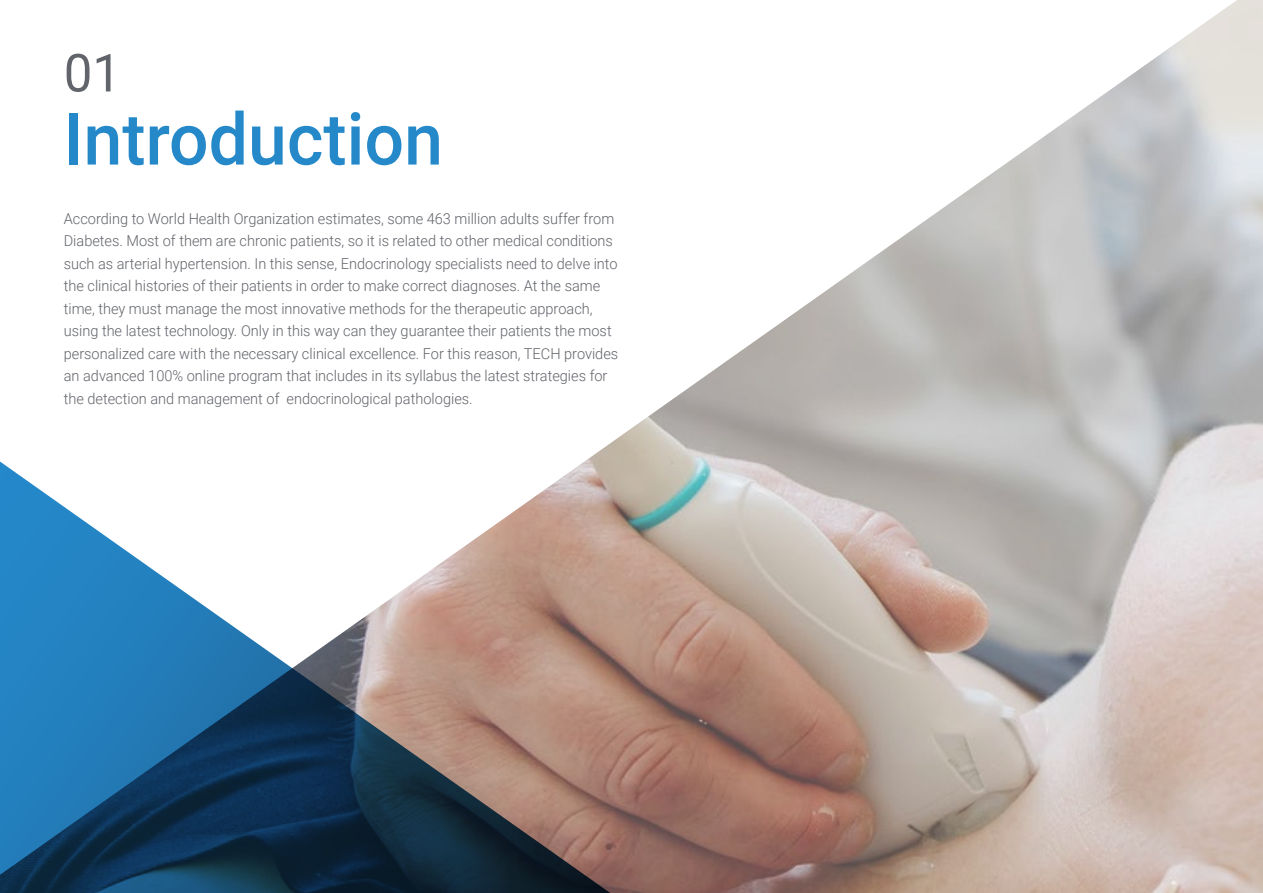
<style>
.page{position:relative;width:1263px;height:893px;background:#fff}
.page>*{position:absolute;margin:0;border:0;box-sizing:border-box;transform-origin:0 0}
.t1{font:500 72px "Roboto";color:#2488c9}
.t2{font:52.5px "Roboto";color:#61646a}
.t3{font:300 15px/22.5px "Roboto";color:#61646a}
</style>
<div class="page">
<img style="left:607px;top:0;width:656px;height:893px">
<svg style="left:0;top:446px;width:640px;height:447px"></svg>
<h2 class="t2" style="left:64px;top:36px;width:59px">01</h2>
<h1 class="t1" style="left:64px;top:89px;width:381px">Introduction</h1>
<p class="t3" style="left:64px;top:207px;width:556px">According to World Health Organization estimates, some 463 million adults suffer from Diabetes. Most of them are chronic patients, so it is related to other medical conditions such as arterial hypertension. In this sense, Endocrinology specialists need to delve into the clinical histories of their patients in order to make correct diagnoses. At the same time, they must manage the most innovative methods for the therapeutic approach, using the latest technology. Only in this way can they guarantee their patients the most personalized care with the necessary clinical excellence. For this reason, TECH provides an advanced 100% online program that includes in its syllabus the latest strategies for the detection and management of endocrinological pathologies.</p>
</div>
